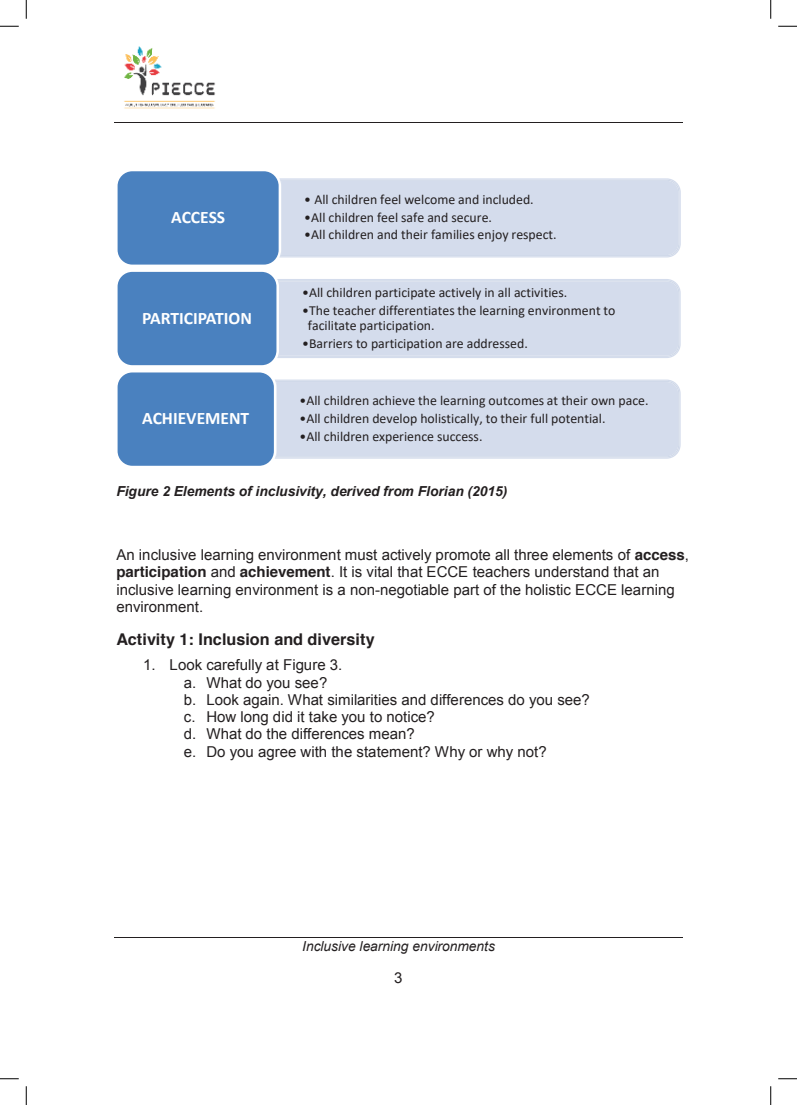
<style>
.page{position:relative;width:797px;height:1105px;background:#fff}
.page>*{position:absolute;margin:0;border:0;box-sizing:border-box;transform-origin:0 0}
.t1{font:700 17.5px "Calibri";color:#fff}
.t2{font:700 16.25px "Helvetica";color:#231f20}
.t3{font:15px/17.2px "Arial";color:#231f20}
.t4{font:13.75px/15px "Calibri";color:#231f20}
.t5{font:italic 700 13.75px "Arial";color:#231f20}
.t6{font:italic 13.75px "Arial";color:#231f20}
.s1{font-family:"Helvetica";font-weight:700}
</style>
<div class="page">
<hr style="left:114px;top:122px;width:568px;height:1px;background:#231f20">
<hr style="left:114px;top:937px;width:568px;height:1px;background:#231f20">
<img style="left:124px;top:46px;width:91px;height:63px">
<svg style="left:117px;top:171px;width:563px;height:94px;background:#b2c6e1"></svg>
<div style="left:278px;top:279px;width:402px;height:79px;background:#d4dcec"></div>
<div style="left:115px;top:269px;width:164px;height:99px;background:#4a81bf;border:2px solid #fff;border-radius:16px"></div>
<div style="left:275px;top:380px;width:405px;height:79px;background:#d4dcec"></div>
<div style="left:115px;top:370px;width:161px;height:98px;background:#4a81bf;border:2px solid #fff;border-radius:16px"></div>
<svg style="left:0;top:25px;width:19px;height:2px"></svg>
<svg style="left:778px;top:25px;width:19px;height:2px"></svg>
<svg style="left:0;top:1078px;width:19px;height:1px"></svg>
<svg style="left:778px;top:1078px;width:19px;height:1px"></svg>
<svg style="left:25px;top:0;width:2px;height:19px"></svg>
<svg style="left:25px;top:1086px;width:2px;height:19px"></svg>
<svg style="left:770px;top:0;width:1px;height:19px"></svg>
<svg style="left:770px;top:1086px;width:1px;height:19px"></svg>
<p class="t1" style="left:171px;top:206px;width:56px">ACCESS</p>
<p class="t1" style="left:142px;top:306px;width:112px">PARTICIPATION</p>
<p class="t1" style="left:142px;top:407px;width:109px">ACHIEVEMENT</p>
<p class="t4" style="left:304px;top:192px;width:231px">• All children feel welcome and included.</p>
<p class="t4" style="left:304px;top:209px;width:189px">•All children feel safe and secure.</p>
<p class="t4" style="left:304px;top:227px;width:254px">•All children and their families enjoy respect.</p>
<p class="t4" style="left:302px;top:285px;width:266px">•All children participate actively in all activities.</p>
<p class="t4" style="left:308px;top:303px;width:309px;text-indent:-6px">•The teacher differentiates the learning environment to facilitate participation.</p>
<p class="t4" style="left:302px;top:335px;width:227px">•Barriers to participation are addressed.</p>
<p class="t4" style="left:299px;top:393px;width:350px">•All children achieve the learning outcomes at their own pace.</p>
<p class="t4" style="left:299px;top:411px;width:307px">•All children develop holistically, to their full potential.</p>
<p class="t4" style="left:299px;top:428px;width:184px">•All children experience success.</p>
<p class="t5" style="left:116px;top:482px;width:392px">Figure 2 Elements of inclusivity, derived from Florian (2015)</p>
<p class="t3" style="left:116px;top:546px;width:574px">An inclusive learning environment must actively promote all three elements of <span class="s1">access</span>, <span class="s1">participation</span> and <span class="s1">achievement</span>. It is vital that ECCE teachers understand that an inclusive learning environment is a non-negotiable part of the holistic ECCE learning environment.</p>
<p class="t2" style="left:116px;top:626px;width:260px">Activity 1: Inclusion and diversity</p>
<p class="t3" style="left:184px;top:657px;width:407px;text-indent:-41px">1. Look carefully at Figure 3.<br>a. What do you see?<br>b. Look again. What similarities and differences do you see? c. How long did it take you to notice?<br>d. What do the differences mean?<br>e. Do you agree with the statement? Why or why not?</p>
<p class="t6" style="left:302px;top:938px;width:194px">Inclusive learning environments</p>
<p class="t3" style="left:394px;top:970px;width:10px">3</p>
</div>
